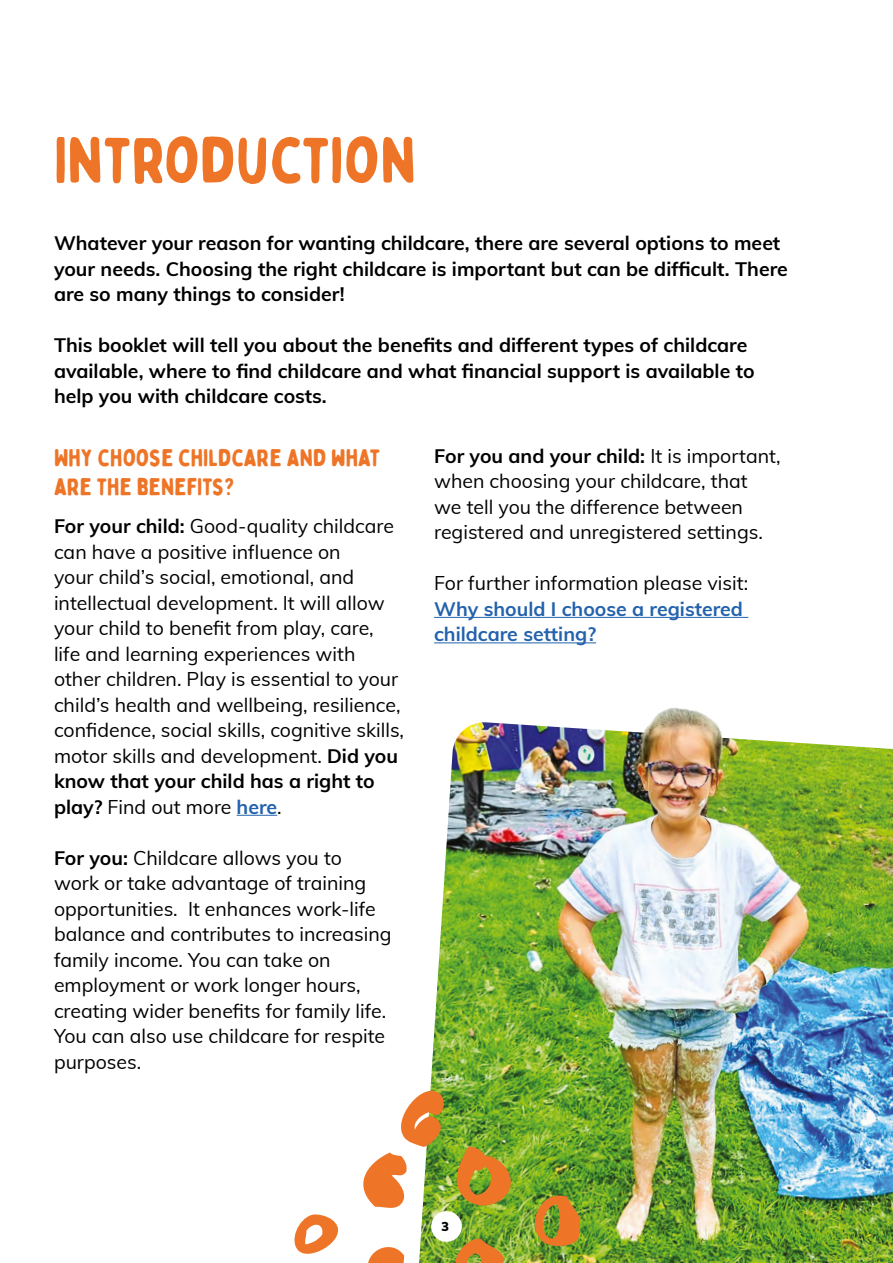
<style>
.page{position:relative;width:893px;height:1263px;background:#fff}
.page>*{position:absolute;margin:0;border:0;box-sizing:border-box;transform-origin:0 0}
.t1{font:64.5px "Bobby Jones Soft";color:#ee7527}
.t2{font:24px/28.8px "Bobby Jones Soft";color:#ee7527}
.t3{font:19.5px/25.5px "Muli";color:#000}
.t4{font:700 19.5px/25.5px "Muli";color:#000}
.t5{font:700 19.5px/25.5px "Muli";color:#2362ad}
.t6{font:900 12.6px "Muli";color:#000}
.s1{font-weight:700}
.s2{font-weight:700;color:#2362ad}
</style>
<div class="page">
<img style="left:431px;top:722px;width:462px;height:541px">
<img style="left:524px;top:1189px;width:58px;height:60px">
<svg style="left:605px;top:1261px;width:47px;height:2px"></svg>
<svg style="left:294px;top:1079px;width:224px;height:184px"></svg>
<div style="left:431px;top:1211px;width:31px;height:31px;background:#fff;border-radius:50%"></div>
<img style="left:537px;top:708px;width:240px;height:56px">
<hr style="left:237px;top:815px;width:40px;height:1px;background:#2362ad">
<hr style="left:434px;top:617px;width:314px;height:1px;background:#2362ad">
<hr style="left:434px;top:642px;width:162px;height:1px;background:#2362ad">
<h1 class="t1" style="left:54px;top:120px;width:364px">INTRODUCTION</h1>
<p class="t4" style="left:54px;top:230px;width:735px">Whatever your reason for wanting childcare, there are several options to meet your needs. Choosing the right childcare is important but can be difficult. There are so many things to consider!</p>
<p class="t4" style="left:54px;top:332px;width:702px">This booklet will tell you about the benefits and different types of childcare available, where to find childcare and what financial support is available to help you with childcare costs.</p>
<p class="t2" style="left:54px;top:444px;width:328px">WHY CHOOSE CHILDCARE AND WHAT<br>ARE THE BENEFITS?</p>
<p class="t3" style="left:54px;top:513px;width:352px"><span class="s1">For your child:</span> Good-quality childcare can have a positive influence on<br>your child’s social, emotional, and intellectual development. It will allow your child to benefit from play, care, life and learning experiences with other children. Play is essential to your child’s health and wellbeing, resilience, confidence, social skills, cognitive skills, motor skills and development. <span class="s1">Did you know that your child has a right to play?</span> Find out more <span class="s2">here</span>.</p>
<p class="t3" style="left:54px;top:844px;width:339px"><span class="s1">For you:</span> Childcare allows you to work or take advantage of training opportunities. It enhances work-life balance and contributes to increasing family income. You can take on employment or work longer hours, creating wider benefits for family life.<br>You can also use childcare for respite purposes.</p>
<p class="t3" style="left:434px;top:442px;width:348px"><span class="s1">For you and your child:</span> It is important, when choosing your childcare, that<br>we tell you the difference between registered and unregistered settings.</p>
<p class="t3" style="left:434px;top:570px;width:316px">For further information please visit:</p>
<p class="t5" style="left:434px;top:595px;width:310px">Why should I choose a registered childcare setting?</p>
<p class="t6" style="left:442px;top:1217px;width:9px">3</p>
</div>
